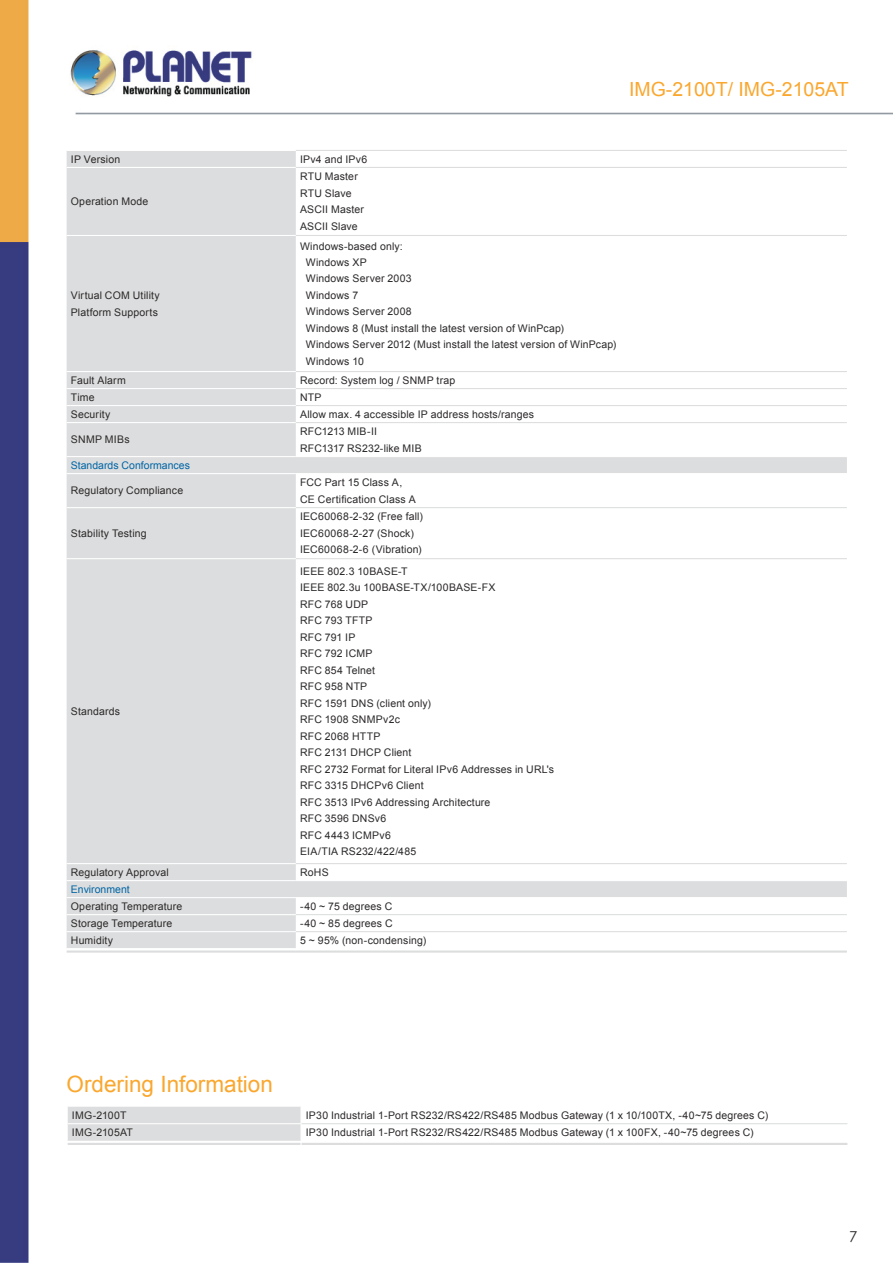
<style>
.page{position:relative;width:893px;height:1263px;background:#fff}
.page>*{position:absolute;margin:0;border:0;box-sizing:border-box;transform-origin:0 0}
.t1{font:22.5px "Arial";color:#faa72e}
.t2{font:19.5px "Arial";color:#faa72e}
.t3{font:15px "Century Gothic";color:#2b2829}
.t4{font:10.5px/16.5px "Arial";letter-spacing:.015em;color:#2b2829}
.t5{font:10.5px "Arial";color:#0065a5}
</style>
<div class="page">
<img style="left:0;top:0;width:893px;height:1263px">
<div style="left:67px;top:151px;width:229px;height:797px;background:#dcddde"></div>
<svg style="left:296px;top:151px;width:551px;height:797px"></svg>
<hr style="left:67px;top:150px;width:229px;height:1px;background:#fff">
<hr style="left:67px;top:167px;width:229px;height:1px;background:#fff">
<hr style="left:67px;top:235px;width:229px;height:1px;background:#fff">
<hr style="left:67px;top:371px;width:229px;height:1px;background:#fff">
<hr style="left:67px;top:388px;width:229px;height:1px;background:#fff">
<hr style="left:67px;top:405px;width:229px;height:1px;background:#fff">
<hr style="left:67px;top:422px;width:229px;height:1px;background:#fff">
<hr style="left:67px;top:507px;width:229px;height:1px;background:#fff">
<hr style="left:67px;top:558px;width:229px;height:1px;background:#fff">
<hr style="left:67px;top:863px;width:229px;height:1px;background:#fff">
<hr style="left:67px;top:914px;width:229px;height:1px;background:#fff">
<hr style="left:67px;top:931px;width:229px;height:1px;background:#fff">
<hr style="left:67px;top:948px;width:229px;height:1px;background:#fff">
<hr style="left:296px;top:150px;width:551px;height:1px;background:#dcddde">
<hr style="left:296px;top:167px;width:551px;height:1px;background:#dcddde">
<hr style="left:296px;top:235px;width:551px;height:1px;background:#dcddde">
<hr style="left:296px;top:371px;width:551px;height:1px;background:#dcddde">
<hr style="left:296px;top:388px;width:551px;height:1px;background:#dcddde">
<hr style="left:296px;top:405px;width:551px;height:1px;background:#dcddde">
<hr style="left:296px;top:422px;width:551px;height:1px;background:#dcddde">
<hr style="left:296px;top:507px;width:551px;height:1px;background:#dcddde">
<hr style="left:296px;top:558px;width:551px;height:1px;background:#dcddde">
<hr style="left:296px;top:863px;width:551px;height:1px;background:#dcddde">
<hr style="left:67px;top:880px;width:229px;height:1px;background:#fff">
<hr style="left:296px;top:880px;width:551px;height:1px;background:#fff">
<hr style="left:67px;top:897px;width:229px;height:1px;background:#fff">
<hr style="left:67px;top:456px;width:229px;height:1px;background:#fff">
<hr style="left:296px;top:456px;width:551px;height:1px;background:#fff">
<hr style="left:67px;top:473px;width:229px;height:1px;background:#fff">
<hr style="left:296px;top:473px;width:551px;height:1px;background:#fff">
<hr style="left:296px;top:897px;width:551px;height:1px;background:#fff">
<hr style="left:296px;top:948px;width:551px;height:1px;background:#fff">
<hr style="left:296px;top:914px;width:551px;height:1px;background:#dcddde">
<hr style="left:296px;top:931px;width:551px;height:1px;background:#dcddde">
<hr style="left:67px;top:950px;width:229px;height:3px;background:#dcddde">
<hr style="left:296px;top:950px;width:551px;height:3px;background:#dcddde">
<svg style="left:67px;top:1107px;width:781px;height:34px"></svg>
<hr style="left:67px;top:1123px;width:235px;height:1px;background:#fff">
<hr style="left:302px;top:1123px;width:545px;height:1px;background:#dcddde">
<hr style="left:68px;top:1143px;width:232px;height:2px;background:#dcddde">
<hr style="left:302px;top:1143px;width:545px;height:2px;background:#dcddde">
<h2 class="t2" style="left:629px;top:78px;width:221px">IMG-2100T/ IMG-2105AT</h2>
<p class="t4" style="left:71px;top:152px;width:51px">IP Version</p>
<p class="t4" style="left:300px;top:152px;width:69px">IPv4 and IPv6</p>
<p class="t4" style="left:71px;top:194px;width:79px">Operation Mode</p>
<p class="t4" style="left:300px;top:169px;width:65px">RTU Master<br>RTU Slave<br>ASCII Master<br>ASCII Slave</p>
<p class="t4" style="left:71px;top:288px;width:90px">Virtual COM Utility<br>Platform Supports</p>
<p class="t4" style="left:306px;top:238px;width:312px;text-indent:-6px">Windows-based only:<br>Windows XP<br>Windows Server 2003<br>Windows 7<br>Windows Server 2008<br>Windows 8 (Must install the latest version of WinPcap)<br>Windows Server 2012 (Must install the latest version of WinPcap)<br>Windows 10</p>
<p class="t4" style="left:71px;top:373px;width:56px">Fault Alarm</p>
<p class="t4" style="left:300px;top:373px;width:157px">Record: System log / SNMP trap</p>
<p class="t4" style="left:71px;top:390px;width:25px">Time</p>
<p class="t4" style="left:300px;top:390px;width:23px">NTP</p>
<p class="t4" style="left:71px;top:407px;width:41px">Security</p>
<p class="t4" style="left:300px;top:407px;width:235px">Allow max. 4 accessible IP address hosts/ranges</p>
<p class="t4" style="left:71px;top:432px;width:60px">SNMP MIBs</p>
<p class="t4" style="left:300px;top:424px;width:123px">RFC1213 MIB-II<br>RFC1317 RS232-like MIB</p>
<p class="t5" style="left:71px;top:461px;width:121px">Standards Conformances</p>
<p class="t4" style="left:71px;top:483px;width:114px">Regulatory Compliance</p>
<p class="t4" style="left:300px;top:475px;width:117px">FCC Part 15 Class A,<br>CE Certi昀椀cation Class A</p>
<p class="t4" style="left:71px;top:526px;width:77px">Stability Testing</p>
<p class="t4" style="left:300px;top:509px;width:124px">IEC60068-2-32 (Free fall)<br>IEC60068-2-27 (Shock)<br>IEC60068-2-6 (Vibration)</p>
<p class="t4" style="left:71px;top:704px;width:51px">Standards</p>
<p class="t4" style="left:300px;top:564px;width:255px">IEEE 802.3 10BASE-T<br>IEEE 802.3u 100BASE-TX/100BASE-FX<br>RFC 768 UDP<br>RFC 793 TFTP<br>RFC 791 IP<br>RFC 792 ICMP<br>RFC 854 Telnet<br>RFC 958 NTP<br>RFC 1591 DNS (client only)<br>RFC 1908 SNMPv2c<br>RFC 2068 HTTP<br>RFC 2131 DHCP Client<br>RFC 2732 Format for Literal IPv6 Addresses in URL's<br>RFC 3315 DHCPv6 Client<br>RFC 3513 IPv6 Addressing Architecture<br>RFC 3596 DNSv6<br>RFC 4443 ICMPv6<br>EIA/TIA RS232/422/485</p>
<p class="t4" style="left:71px;top:865px;width:99px">Regulatory Approval</p>
<p class="t4" style="left:300px;top:865px;width:30px">RoHS</p>
<p class="t5" style="left:71px;top:885px;width:60px">Environment</p>
<p class="t4" style="left:71px;top:899px;width:113px">Operating Temperature</p>
<p class="t4" style="left:300px;top:899px;width:94px">-40 ~ 75 degrees C</p>
<p class="t4" style="left:71px;top:916px;width:103px">Storage Temperature</p>
<p class="t4" style="left:300px;top:916px;width:94px">-40 ~ 85 degrees C</p>
<p class="t4" style="left:71px;top:933px;width:44px">Humidity</p>
<p class="t4" style="left:300px;top:933px;width:128px">5 ~ 95% (non-condensing)</p>
<h1 class="t1" style="left:67px;top:1075px;width:208px">Ordering Information</h1>
<p class="t4" style="left:72px;top:1108px;width:56px">IMG-2100T</p>
<p class="t4" style="left:306px;top:1108px;width:464px">IP30 Industrial 1-Port RS232/RS422/RS485 Modbus Gateway (1 x 10/100TX, -40~75 degrees C)</p>
<p class="t4" style="left:72px;top:1125px;width:62px">IMG-2105AT</p>
<p class="t4" style="left:306px;top:1125px;width:449px">IP30 Industrial 1-Port RS232/RS422/RS485 Modbus Gateway (1 x 100FX, -40~75 degrees C)</p>
<h3 class="t3" style="left:849px;top:1227px;width:10px">7</h3>
</div>
